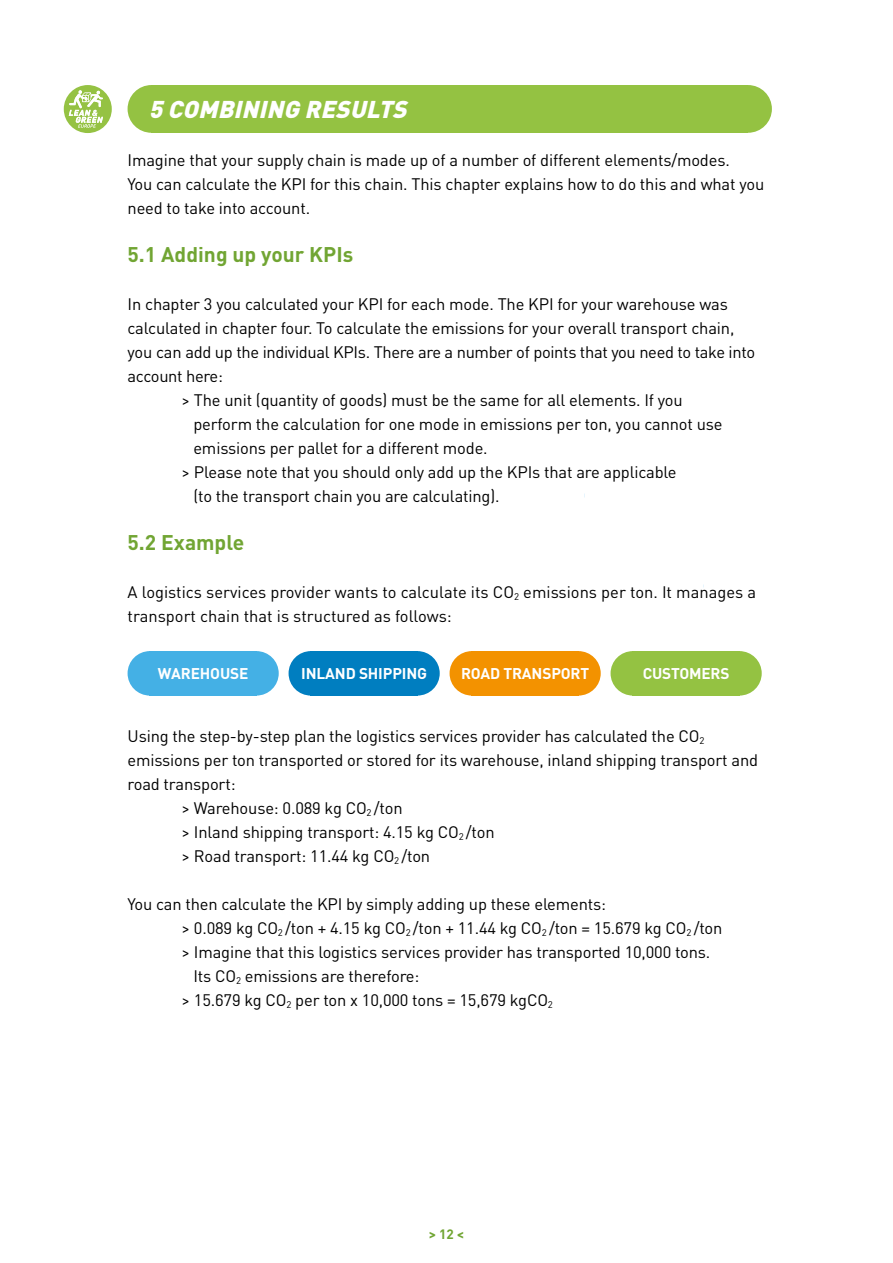
<style>
.page{position:relative;width:893px;height:1263px;background:#fff}
.page>*{position:absolute;margin:0;border:0;box-sizing:border-box;transform-origin:0 0}
.t1{font:italic 900 24px "DIN Pro";color:#fff}
.t2{font:700 21px "DIN Pro";color:#71a533}
.t3{font:16.5px/24px "DIN Pro";letter-spacing:-.01em;color:#000}
.t4{font:700 15.45px "DIN Pro";letter-spacing:-.01em;color:#fff}
.t5{font:700 13.5px "DIN Pro";color:#71a533}
</style>
<div class="page">
<div style="left:151px;top:85px;width:597px;height:48px;background:#94c242"></div>
<div style="left:128px;top:85px;width:47px;height:48px;background:#94c242;border-radius:50%"></div>
<div style="left:724px;top:85px;width:48px;height:48px;background:#94c242;border-radius:50%"></div>
<div style="left:149px;top:651px;width:107px;height:44px;background:#44b0e5"></div>
<div style="left:128px;top:651px;width:44px;height:44px;background:#44b0e5;border-radius:50%"></div>
<div style="left:234px;top:651px;width:45px;height:44px;background:#44b0e5;border-radius:50%"></div>
<div style="left:310px;top:651px;width:107px;height:44px;background:#007ec0"></div>
<div style="left:289px;top:651px;width:44px;height:44px;background:#007ec0;border-radius:50%"></div>
<div style="left:395px;top:651px;width:45px;height:44px;background:#007ec0;border-radius:50%"></div>
<div style="left:471px;top:651px;width:107px;height:44px;background:#f39200"></div>
<div style="left:450px;top:651px;width:44px;height:44px;background:#f39200;border-radius:50%"></div>
<div style="left:556px;top:651px;width:45px;height:44px;background:#f39200;border-radius:50%"></div>
<div style="left:632px;top:651px;width:107px;height:44px;background:#94c242"></div>
<div style="left:611px;top:651px;width:44px;height:44px;background:#94c242;border-radius:50%"></div>
<div style="left:717px;top:651px;width:45px;height:44px;background:#94c242;border-radius:50%"></div>
<svg style="left:64px;top:85px;width:48px;height:48px"></svg>
<h1 class="t1" style="left:149px;top:93px;width:266px">5 COMBINING RESULTS</h1>
<p class="t3" style="left:128px;top:147px;width:638px">Imagine that your supply chain is made up of a number of different elements/modes.<br>You can calculate the KPI for this chain. This chapter explains how to do this and what you need to take into account.</p>
<p class="t2" style="left:128px;top:240px;width:227px">5.1 Adding up your KPIs</p>
<p class="t3" style="left:128px;top:291px;width:602px">In chapter 3 you calculated your KPI for each mode. The KPI for your warehouse was</p>
<p class="t3" style="left:128px;top:315px;width:608px">calculated in chapter four. To calculate the emissions for your overall transport chain,</p>
<p class="t3" style="left:128px;top:339px;width:629px">you can add up the individual KPIs. There are a number of points that you need to take into</p>
<p class="t3" style="left:128px;top:363px;width:97px">account here:</p>
<p class="t3" style="left:182px;top:387px;width:503px">&gt; The unit (quantity of goods) must be the same for all elements. If you</p>
<p class="t3" style="left:193px;top:411px;width:531px">perform the calculation for one mode in emissions per ton, you cannot use</p>
<p class="t3" style="left:193px;top:435px;width:296px">emissions per pallet for a different mode.</p>
<p class="t3" style="left:182px;top:459px;width:497px">&gt; Please note that you should only add up the KPIs that are applicable</p>
<p class="t3" style="left:193px;top:483px;width:308px">(to the transport chain you are calculating).</p>
<p class="t2" style="left:128px;top:528px;width:118px">5.2 Example</p>
<p class="t3" style="left:128px;top:579px;width:630px">A logistics services provider wants to calculate its CO<sub>2</sub> emissions per ton. It manages a transport chain that is structured as follows:</p>
<p class="t4" style="left:158px;top:663px;width:92px">WAREHOUSE</p>
<p class="t4" style="left:301px;top:663px;width:127px">INLAND SHIPPING</p>
<p class="t4" style="left:461px;top:663px;width:130px">ROAD TRANSPORT</p>
<p class="t4" style="left:643px;top:663px;width:88px">CUSTOMERS</p>
<p class="t3" style="left:128px;top:723px;width:578px">Using the step-by-step plan the logistics services provider has calculated the CO<sub>2</sub></p>
<p class="t3" style="left:128px;top:747px;width:632px">emissions per ton transported or stored for its warehouse, inland shipping transport and</p>
<p class="t3" style="left:128px;top:771px;width:110px">road transport:</p>
<p class="t3" style="left:182px;top:795px;width:223px">&gt; Warehouse: 0.089 kg CO<sub>2</sub> /ton</p>
<p class="t3" style="left:182px;top:819px;width:315px">&gt; Inland shipping transport: 4.15 kg CO<sub>2</sub> /ton</p>
<p class="t3" style="left:182px;top:843px;width:250px">&gt; Road transport: 11.44 kg CO<sub>2</sub> /ton</p>
<p class="t3" style="left:128px;top:891px;width:480px">You can then calculate the KPI by simply adding up these elements:</p>
<p class="t3" style="left:182px;top:915px;width:542px">&gt; 0.089 kg CO<sub>2</sub> /ton + 4.15 kg CO<sub>2</sub> /ton + 11.44 kg CO<sub>2</sub> /ton = 15.679 kg CO<sub>2</sub> /ton</p>
<p class="t3" style="left:182px;top:939px;width:530px">&gt; Imagine that this logistics services provider has transported 10,000 tons.</p>
<p class="t3" style="left:193px;top:963px;width:227px">Its CO<sub>2</sub> emissions are therefore:</p>
<p class="t3" style="left:182px;top:987px;width:373px">&gt; 15.679 kg CO<sub>2</sub> per ton x 10,000 tons = 15,679 kgCO<sub>2</sub></p>
<p class="t5" style="left:429px;top:1225px;width:37px">&gt; 12 &lt;</p>
</div>
